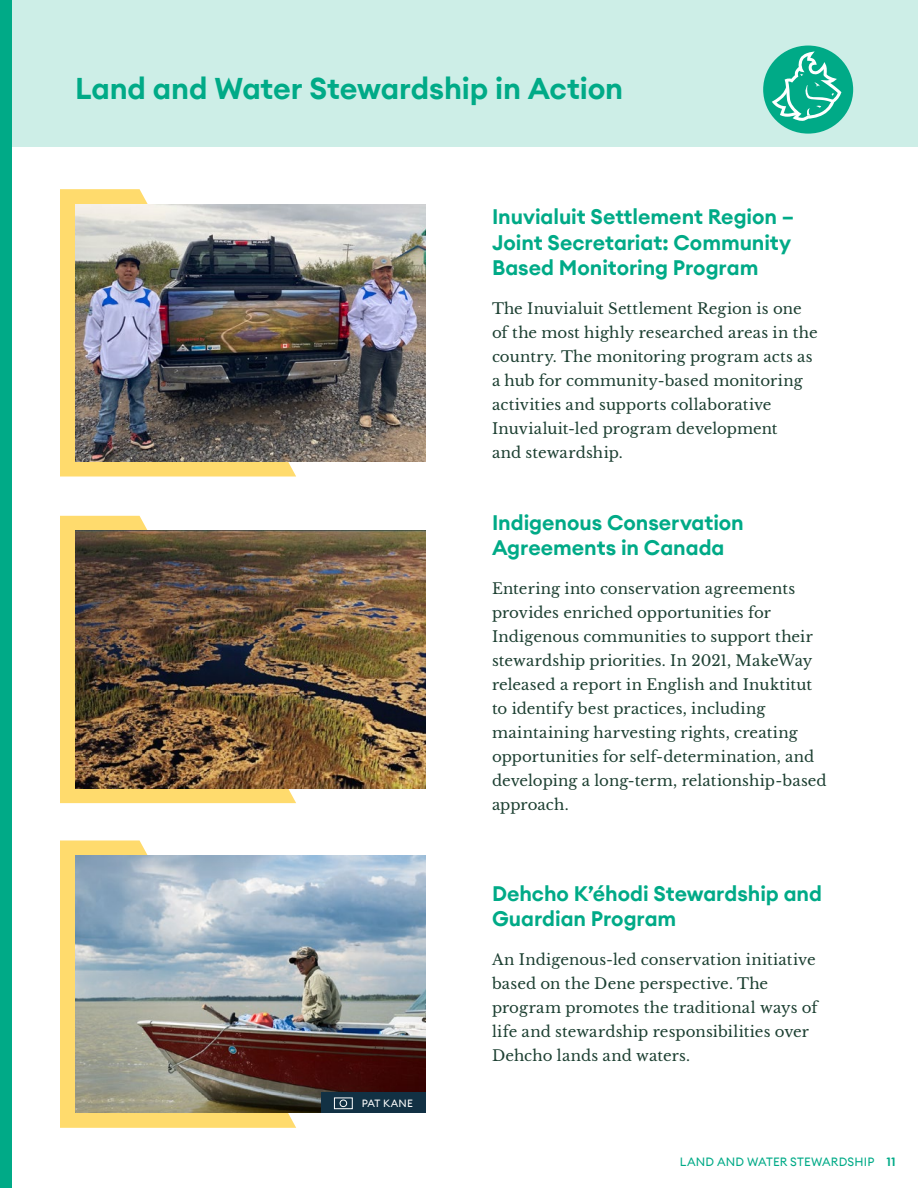
<style>
.page{position:relative;width:918px;height:1188px;background:#fff}
.page>*{position:absolute;margin:0;border:0;box-sizing:border-box;transform-origin:0 0}
.t1{font:600 30px "Euclid Circular A";letter-spacing:-.005em;color:#00aa87}
.t2{font:600 21px/25.2px "Euclid Circular A";letter-spacing:-.005em;color:#00aa87}
.t3{font:15px/24px "Libre Baskerville";letter-spacing:.005em;color:#1c3f31}
.t4{font:12px "Euclid Circular A";letter-spacing:.015em;color:#00aa87}
.t5{font:10.5px "Euclid Circular A";letter-spacing:.02em;color:#fff}
.s1{font-weight:600}
</style>
<div class="page">
<div style="left:0;top:0;width:918px;height:147px;background:#cdeee7"></div>
<svg style="left:60px;top:189px;width:236px;height:288px;fill:#ffdb6d"></svg>
<svg style="left:60px;top:516px;width:236px;height:287px;fill:#ffdb6d"></svg>
<div style="left:0;top:0;width:11px;height:1188px;background:#00aa87"></div>
<img style="left:75px;top:204px;width:351px;height:258px">
<img style="left:75px;top:531px;width:351px;height:257px">
<div style="left:763px;top:46px;width:90px;height:88px;background:#00aa87;border-radius:50%"></div>
<svg style="left:772px;top:51px;width:69px;height:70px"></svg>
<svg style="left:60px;top:840px;width:236px;height:288px;fill:#ffdb6d"></svg>
<img style="left:75px;top:855px;width:351px;height:258px">
<div style="left:321px;top:1093px;width:105px;height:20px;background:#123144"></div>
<div style="left:334px;top:1098px;width:19px;height:11px;border:1px solid #fff"></div>
<div style="left:340px;top:1100px;width:7px;height:7px;border:1px solid #fff;border-radius:50%"></div>
<h1 class="t1" style="left:75px;top:69px;width:550px">Land and Water Stewardship in Action</h1>
<h2 class="t2" style="left:492px;top:204px;width:304px">Inuvialuit Settlement Region –<br>Joint Secretariat: Community<br>Based Monitoring Program</h2>
<p class="t3" style="left:492px;top:296px;width:327px">The Inuvialuit Settlement Region is one of the most highly researched areas in the country. The monitoring program acts as a hub for community-based monitoring activities and supports collaborative Inuvialuit-led program development<br>and stewardship.</p>
<h2 class="t2" style="left:492px;top:510px;width:253px">Indigenous Conservation<br>Agreements in Canada</h2>
<p class="t3" style="left:492px;top:577px;width:336px">Entering into conservation agreements provides enriched opportunities for Indigenous communities to support their stewardship priorities. In 2021, MakeWay released a report in English and Inuktitut to identify best practices, including maintaining harvesting rights, creating opportunities for self-determination, and developing a long-term, relationship-based approach.</p>
<p class="t5" style="left:362px;top:1096px;width:53px">PAT KANE</p>
<h2 class="t2" style="left:492px;top:881px;width:332px">Dehcho K’éhodi Stewardship and<br>Guardian Program</h2>
<p class="t3" style="left:492px;top:948px;width:327px">An Indigenous-led conservation initiative based on the Dene perspective. The program promotes the traditional ways of life and stewardship responsibilities over Dehcho lands and waters.</p>
<p class="t4" style="left:680px;top:1154px;width:217px">LAND AND WATER STEWARDSHIP <span class="s1">11</span></p>
</div>
